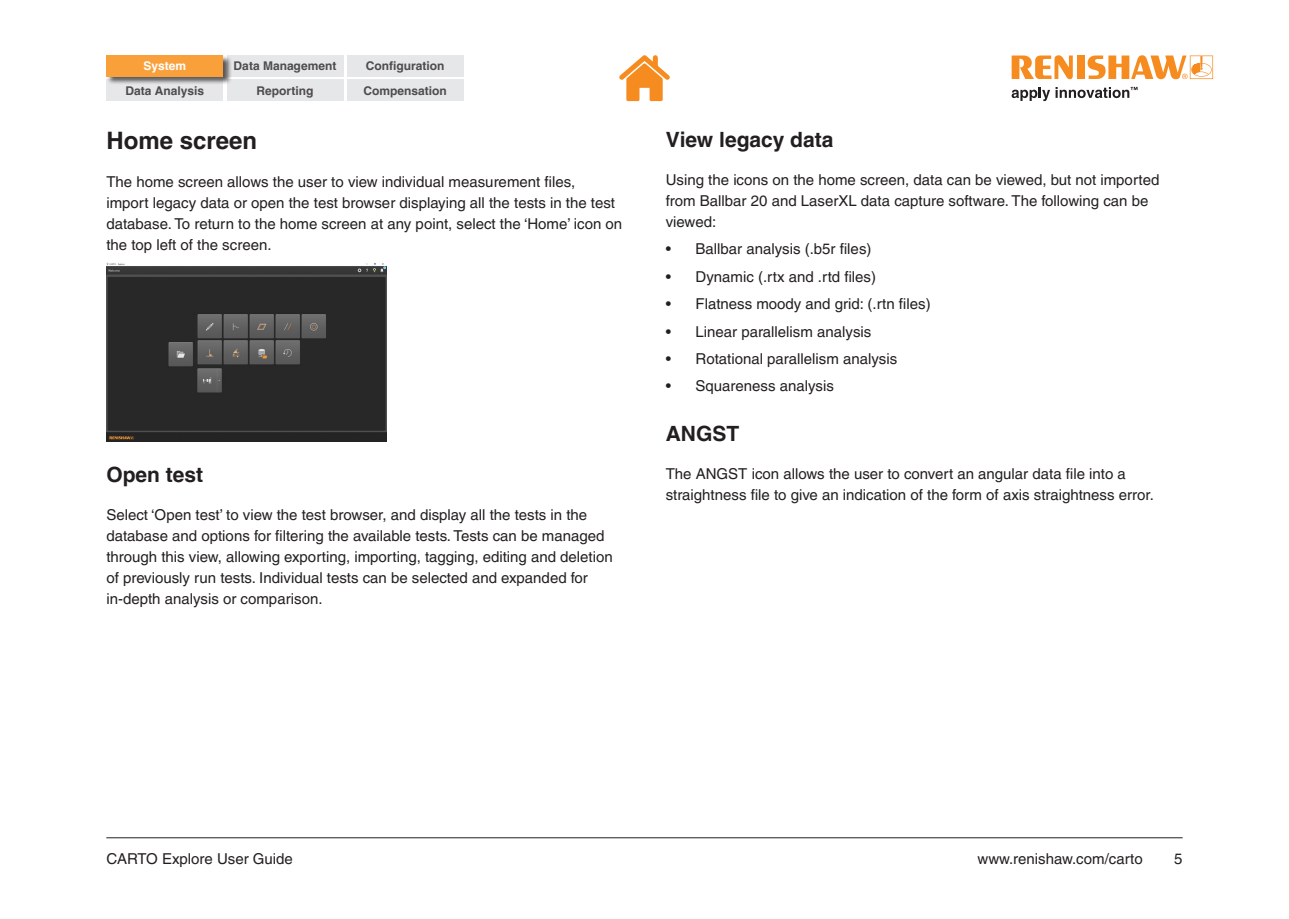
<style>
.page{position:relative;width:1289px;height:919px;background:#fff}
.page>*{position:absolute;margin:0;border:0;box-sizing:border-box;transform-origin:0 0}
.t1{font:700 24px "Helvetica LT Pro";color:#231f20}
.t2{font:700 21px "Helvetica LT Pro";color:#231f20}
.t3{font:15px/21px "Helvetica LT Pro";color:#231f20}
.t4{font:700 12px/24.5px "Helvetica LT Pro";color:#4d4b4d;text-align:center}
.t5{font:700 12px "Helvetica LT Pro";color:#fff}
</style>
<div class="page">
<hr style="left:106px;top:837px;width:1076px;height:1px;background:#231f20">
<svg style="left:619px;top:55px;width:51px;height:46px"></svg>
<img style="left:106px;top:262px;width:280px;height:179px">
<svg style="left:1011px;top:55px;width:61px;height:24px"></svg>
<div style="left:1077px;top:55px;width:7px;height:24px;background:#f68c1f"></div>
<svg style="left:1087px;top:55px;width:125px;height:24px"></svg>
<svg style="left:1011px;top:87px;width:126px;height:14px"></svg>
<div style="left:106px;top:80px;width:117px;height:21px;background:#e6e7e9"></div>
<div style="left:226px;top:55px;width:117px;height:22px;background:#e6e7e9"></div>
<div style="left:226px;top:80px;width:117px;height:21px;background:#e6e7e9"></div>
<div style="left:347px;top:55px;width:116px;height:22px;background:#e6e7e9"></div>
<div style="left:347px;top:80px;width:116px;height:21px;background:#e6e7e9"></div>
<div style="left:106px;top:55px;width:126px;height:30px;background:#231f20;opacity:.75"></div>
<div style="left:106px;top:55px;width:117px;height:22px;background:#f9a03a"></div>
<p class="t5" style="left:143px;top:59px;width:44px">System</p>
<p class="t4" style="left:126px;top:78px;width:80px">Data Analysis</p>
<p class="t4" style="left:234px;top:54px;width:104px">Data Management<br>Reporting</p>
<p class="t4" style="left:363px;top:54px;width:85px;text-align:left">Configuration<br>Compensation</p>
<h1 class="t1" style="left:106px;top:126px;width:152px">Home screen</h1>
<p class="t3" style="left:106px;top:171px;width:517px">The home screen allows the user to view individual measurement files,<br>import legacy data or open the test browser displaying all the tests in the test database. To return to the home screen at any point, select the ‘Home’ icon on the top left of the screen.</p>
<h2 class="t2" style="left:106px;top:461px;width:98px">Open test</h2>
<p class="t3" style="left:106px;top:504px;width:508px">Select ‘Open test’ to view the test browser, and display all the tests in the database and options for filtering the available tests. Tests can be managed through this view, allowing exporting, importing, tagging, editing and deletion of previously run tests. Individual tests can be selected and expanded for in‑depth analysis or comparison.</p>
<h2 class="t2" style="left:665px;top:127px;width:169px">View legacy data</h2>
<p class="t3" style="left:665px;top:169px;width:495px">Using the icons on the home screen, data can be viewed, but not imported from Ballbar 20 and LaserXL data capture software. The following can be viewed:</p>
<p class="t3" style="left:665px;top:238px;width:207px">• Ballbar analysis (.b5r files)</p>
<p class="t3" style="left:665px;top:266px;width:212px">• Dynamic (.rtx and .rtd files)</p>
<p class="t3" style="left:665px;top:293px;width:266px">• Flatness moody and grid: (.rtn files)</p>
<p class="t3" style="left:665px;top:321px;width:207px">• Linear parallelism analysis</p>
<p class="t3" style="left:665px;top:348px;width:233px">• Rotational parallelism analysis</p>
<p class="t3" style="left:665px;top:375px;width:170px">• Squareness analysis</p>
<h2 class="t2" style="left:665px;top:420px;width:75px">ANGST</h2>
<p class="t3" style="left:665px;top:463px;width:489px">The ANGST icon allows the user to convert an angular data file into a straightness file to give an indication of the form of axis straightness error.</p>
<p class="t3" style="left:106px;top:847px;width:188px">CARTO Explore User Guide</p>
<p class="t3" style="left:977px;top:847px;width:167px">www.renishaw.com/carto</p>
<p class="t3" style="left:1174px;top:847px;width:10px">5</p>
</div>
